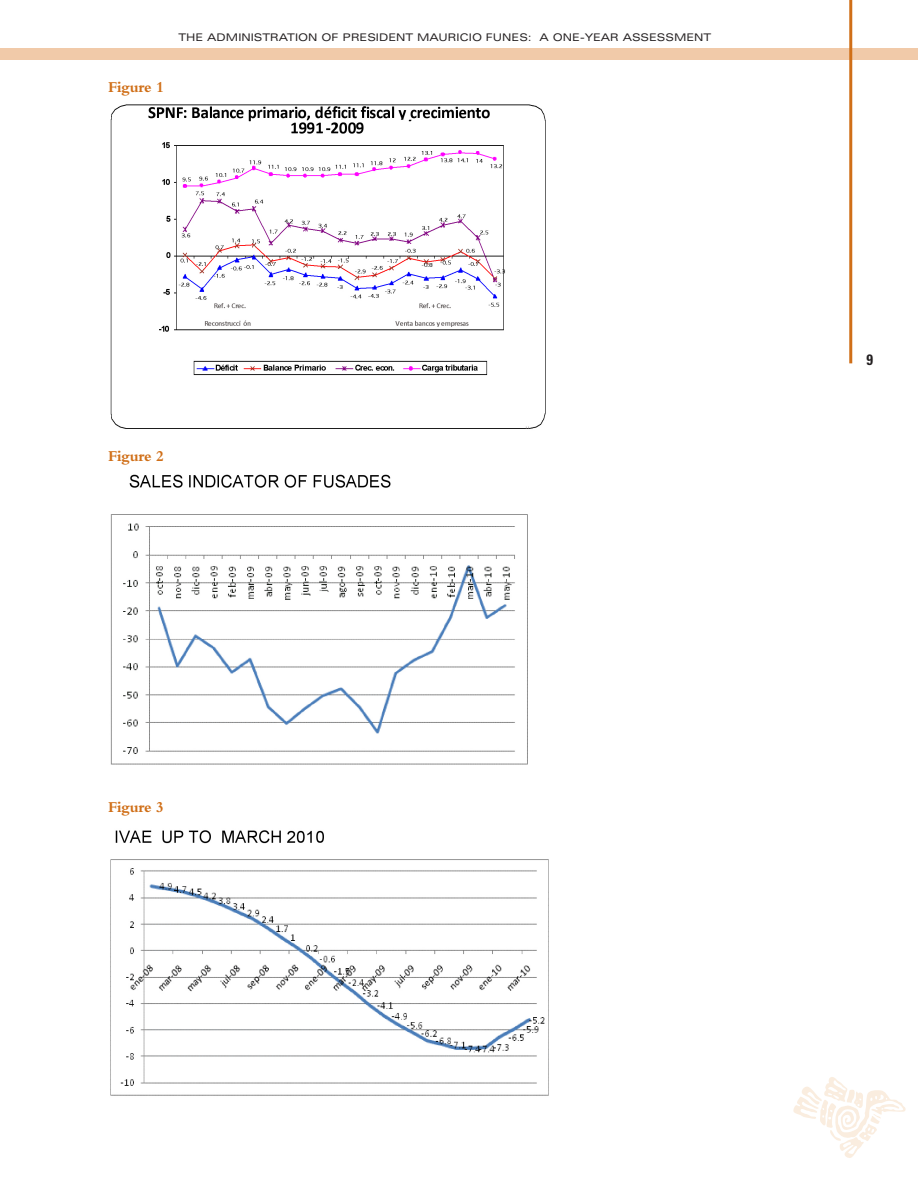
<style>
.page{position:relative;width:918px;height:1188px;background:#fff}
.page>*{position:absolute;margin:0;border:0;box-sizing:border-box;transform-origin:0 0}
.t1{font:700 15.75px "Bembo";letter-spacing:-.02em;color:#d06f18}
.t2{font:700 condensed 15px "Univers";color:#231f20}
.t3{font:expanded 10.5px "Univers";color:#231f20}
</style>
<div class="page">
<div style="left:0;top:48px;width:918px;height:12px;background:#f1caa9"></div>
<hr style="left:849px;top:0;width:3px;height:363px;background:#d06f18">
<svg style="left:793px;top:1077px;width:113px;height:81px"></svg>
<img style="left:110px;top:104px;width:436px;height:325px">
<img style="left:110px;top:830px;width:439px;height:266px">
<img style="left:110px;top:474px;width:418px;height:290px">
<p class="t3" style="left:179px;top:32px;width:534px">THE ADMINISTRATION OF PRESIDENT MAURICIO FUNES: a ONE-YEAR ASSESSMENT</p>
<p class="t1" style="left:108px;top:79px;width:58px">Figure 1</p>
<p class="t1" style="left:108px;top:447px;width:58px">Figure 2</p>
<p class="t1" style="left:108px;top:799px;width:58px">Figure 3</p>
<h2 class="t2" style="left:867px;top:350px;width:8px">9</h2>
</div>
